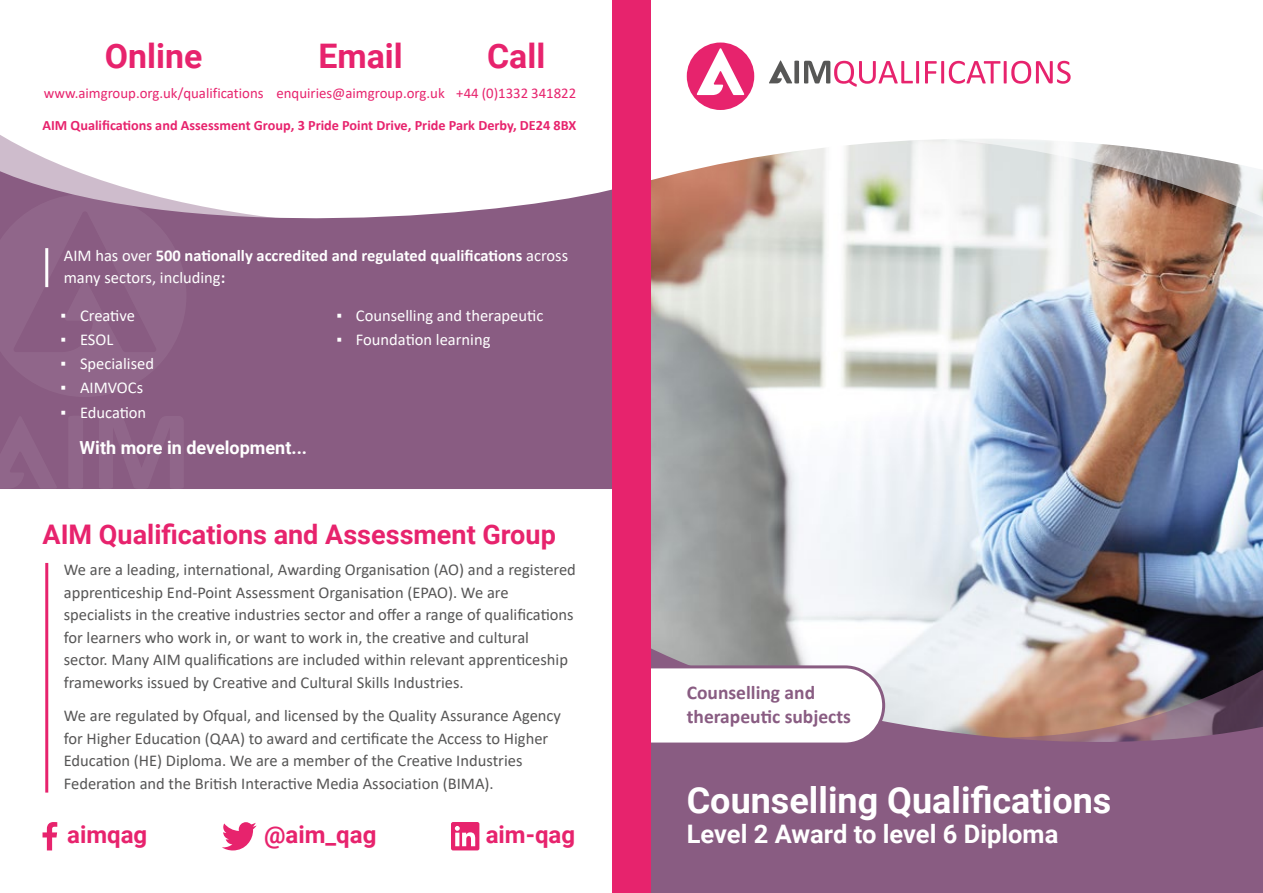
<style>
.page{position:relative;width:1263px;height:893px;background:#fff}
.page>*{position:absolute;margin:0;border:0;box-sizing:border-box;transform-origin:0 0}
.t1{font:700 36px "Roboto";color:#fff}
.t2{font:700 33.9px "Roboto";color:#e7236d}
.t3{font:700 27px "Roboto";color:#e7236d}
.t4{font:700 25.5px "Roboto";color:#fff}
.t5{font:700 24px "Roboto";color:#e7236d}
.t6{font:700 19.5px/23.4px "Calibri";color:#895c82}
.t7{font:700 18px "Roboto";color:#fff}
.t8{font:16.5px/22.5px "Calibri";color:#565555}
.t9{font:16.5px "Calibri";color:#fff}
.t10{font:700 16.5px/22.5px "Calibri";color:#fff}
.t11{font:14.85px "Calibri";color:#e7236d}
.t12{font:700 14.25px "Calibri";color:#e7236d}
.s1{font-weight:400}
</style>
<div class="page">
<img style="left:651px;top:185px;width:612px;height:454px">
<svg style="left:651px;top:639px;width:612px;height:254px;background:#96718b"></svg>
<svg style="left:651px;top:664px;width:236px;height:83px"></svg>
<svg style="left:716px;top:185px;width:547px;height:37px"></svg>
<svg style="left:0;top:135px;width:63px;height:31px"></svg>
<svg style="left:0;top:166px;width:612px;height:323px;background:#9b7495"></svg>
<svg style="left:0;top:194px;width:186px;height:203px;background:#8f6589"></svg>
<svg style="left:99px;top:416px;width:85px;height:73px;background:#8d6286"></svg>
<svg style="left:68px;top:416px;width:15px;height:73px"></svg>
<svg style="left:0;top:416px;width:57px;height:73px;background:#8c6085"></svg>
<svg style="left:651px;top:42px;width:612px;height:143px"></svg>
<svg style="left:769px;top:60px;width:150px;height:27px"></svg>
<svg style="left:925px;top:61px;width:145px;height:23px"></svg>
<div style="left:687px;top:43px;width:67px;height:67px;background:#e7236d;border-radius:50%"></div>
<svg style="left:697px;top:48px;width:47px;height:47px"></svg>
<hr style="left:45px;top:248px;width:3px;height:39px;background:#fff">
<hr style="left:45px;top:563px;width:3px;height:230px;background:#e7236d">
<svg style="left:43px;top:822px;width:14px;height:28px"></svg>
<svg style="left:222px;top:822px;width:35px;height:28px"></svg>
<svg style="left:451px;top:822px;width:28px;height:28px"></svg>
<div style="left:612px;top:0;width:39px;height:893px;background:#e7236d"></div>
<h2 class="t2" style="left:487px;top:32px;width:60px">Call</h2>
<p class="t11" style="left:456px;top:83px;width:121px">+44 (0)1332 341822</p>
<p class="t12" style="left:43px;top:115px;width:535px">AIM Qualifications and Assessment Group, 3 Pride Point Drive, Pride Park Derby, DE24 8BX</p>
<h2 class="t2" style="left:318px;top:32px;width:86px">Email</h2>
<p class="t11" style="left:276px;top:83px;width:170px">enquiries@aimgroup.org.uk</p>
<h2 class="t2" style="left:105px;top:32px;width:99px">Online</h2>
<p class="t11" style="left:44px;top:83px;width:221px">www.aimgroup.org.uk/qualifications</p>
<p class="t10" style="left:64px;top:244px;width:506px"><span class="s1">AIM has over</span> 500 nationally accredited and regulated qualifications <span class="s1">across many sectors, including</span>:</p>
<p class="t9" style="left:61px;top:304px;width:76px">▪ Creative</p>
<p class="t9" style="left:61px;top:328px;width:54px">▪ ESOL</p>
<p class="t9" style="left:61px;top:352px;width:95px">▪ Specialised</p>
<p class="t9" style="left:61px;top:376px;width:84px">▪ AIMVOCs</p>
<p class="t9" style="left:61px;top:401px;width:87px">▪ Education</p>
<p class="t9" style="left:336px;top:304px;width:208px">▪ Counselling and therapeutic</p>
<p class="t9" style="left:336px;top:328px;width:156px">▪ Foundation learning</p>
<p class="t7" style="left:80px;top:435px;width:229px">With more in development...</p>
<h3 class="t3" style="left:43px;top:516px;width:515px">AIM Qualifications and Assessment Group</h3>
<p class="t8" style="left:64px;top:558px;width:514px">We are a leading, international, Awarding Organisation (AO) and a registered apprenticeship End-Point Assessment Organisation (EPAO). We are specialists in the creative industries sector and offer a range of qualifications for learners who work in, or want to work in, the creative and cultural sector. Many AIM qualifications are included within relevant apprenticeship frameworks issued by Creative and Cultural Skills Industries.</p>
<p class="t8" style="left:64px;top:704px;width:499px">We are regulated by Ofqual, and licensed by the Quality Assurance Agency for Higher Education (QAA) to award and certificate the Access to Higher Education (HE) Diploma. We are a member of the Creative Industries Federation and the British Interactive Media Association (BIMA).</p>
<p class="t6" style="left:687px;top:681px;width:166px">Counselling and therapeutic subjects</p>
<h1 class="t1" style="left:687px;top:775px;width:426px">Counselling Qualifications</h1>
<h3 class="t5" style="left:67px;top:817px;width:82px">aimqag</h3>
<h3 class="t5" style="left:264px;top:817px;width:114px">@aim_qag</h3>
<h3 class="t5" style="left:486px;top:817px;width:91px">aim-qag</h3>
<h3 class="t4" style="left:687px;top:816px;width:373px">Level 2 Award to level 6 Diploma</h3>
</div>
